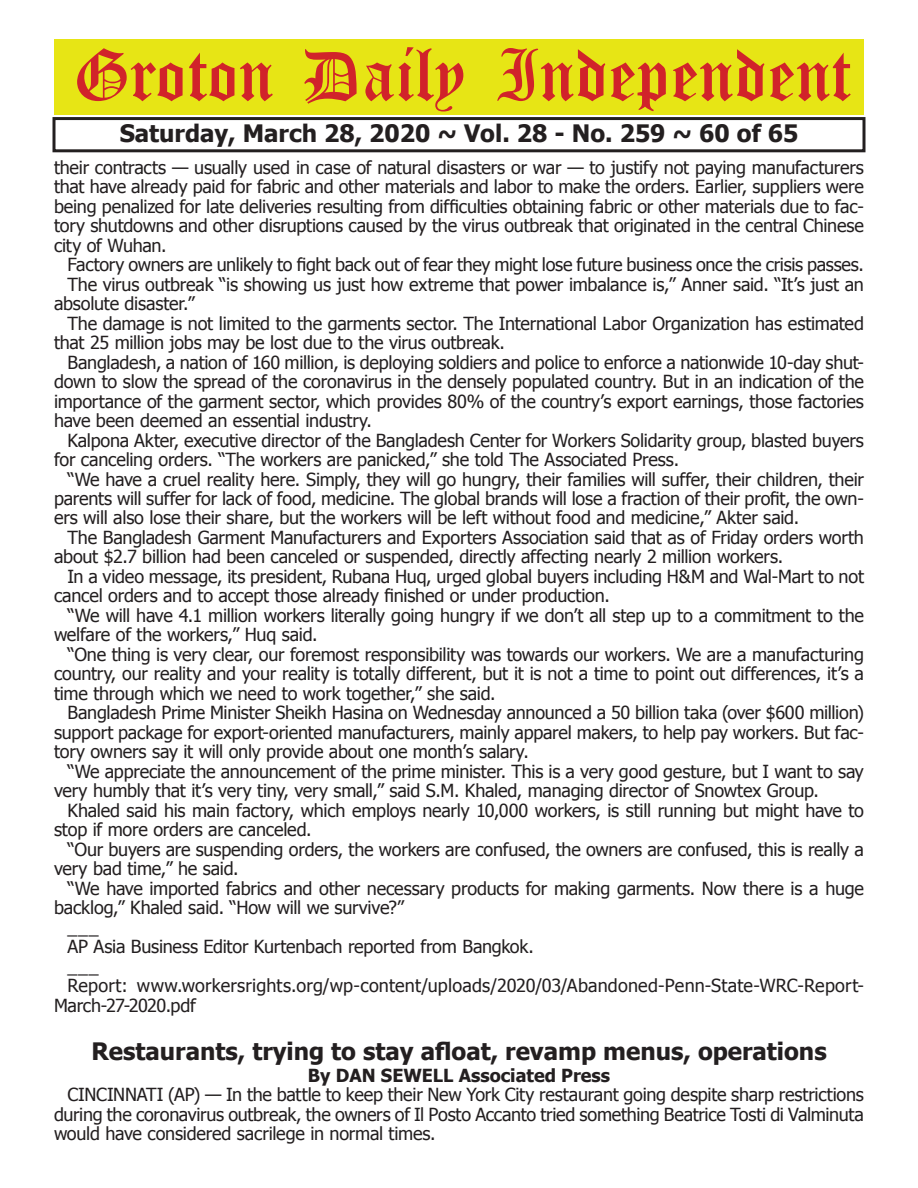
<style>
.page{position:relative;width:918px;height:1188px;background:#fff}
.page>*{position:absolute;margin:0;border:0;box-sizing:border-box;transform-origin:0 0}
.t1{font:54px "Old English Five";color:#d1232a}
.t2{font:700 24px "Tahoma";color:#231f20}
.t3{font:18px/19.5px "Tahoma";letter-spacing:-.01em;color:#231f20;text-align:justify}
.t4{font:18px "Tahoma";letter-spacing:.01em;color:#231f20}
.t5{font:700 18px "Tahoma";color:#231f20}
</style>
<div class="page">
<div style="left:52px;top:117px;width:814px;height:35px;border:3px solid #231f20"></div>
<div style="left:54px;top:40px;width:810px;height:75px;background:#e7e515"></div>
<h1 class="t1" style="left:73px;top:50px;width:779px">Groton Daily Independent</h1>
<h2 class="t2" style="left:120px;top:116px;width:680px">Saturday, March 28, 2020 ~ Vol. 28 - No. 259 ~ 60 of 65</h2>
<p class="t3" style="left:54px;top:156px;width:812px">their contracts — usually used in case of natural disasters or war — to justify not paying manufacturers that have already paid for fabric and other materials and labor to make the orders. Earlier, suppliers were being penalized for late deliveries resulting from difficulties obtaining fabric or other materials due to fac&shy;tory shutdowns and other disruptions caused by the virus outbreak that originated in the central Chinese city of Wuhan.</p>
<p class="t3" style="left:68px;top:254px;width:798px">Factory owners are unlikely to fight back out of fear they might lose future business once the crisis passes.</p>
<p class="t3" style="left:68px;top:273px;width:798px">The virus outbreak “is showing us just how extreme that power imbalance is,” Anner said. “It’s just an</p>
<p class="t3" style="left:54px;top:293px;width:142px">absolute disaster.”</p>
<p class="t3" style="left:68px;top:312px;width:798px">The damage is not limited to the garments sector. The International Labor Organization has estimated</p>
<p class="t3" style="left:54px;top:332px;width:453px">that 25 million jobs may be lost due to the virus outbreak.</p>
<p class="t3" style="left:68px;top:351px;width:798px">Bangladesh, a nation of 160 million, is deploying soldiers and police to enforce a nationwide 10-day shut-</p>
<p class="t3" style="left:54px;top:371px;width:811px">down to slow the spread of the coronavirus in the densely populated country. But in an indication of the</p>
<p class="t3" style="left:54px;top:390px;width:811px">importance of the garment sector, which provides 80% of the country’s export earnings, those factories</p>
<p class="t3" style="left:54px;top:410px;width:320px">have been deemed an essential industry.</p>
<p class="t3" style="left:68px;top:429px;width:798px">Kalpona Akter, executive director of the Bangladesh Center for Workers Solidarity group, blasted buyers</p>
<p class="t3" style="left:54px;top:449px;width:627px">for canceling orders. “The workers are panicked,” she told The Associated Press.</p>
<p class="t3" style="left:68px;top:468px;width:798px">“We have a cruel reality here. Simply, they will go hungry, their families will suffer, their children, their</p>
<p class="t3" style="left:54px;top:488px;width:812px">parents will suffer for lack of food, medicine. The global brands will lose a fraction of their profit, the own-</p>
<p class="t3" style="left:54px;top:507px;width:747px">ers will also lose their share, but the workers will be left without food and medicine,” Akter said.</p>
<p class="t3" style="left:68px;top:527px;width:798px">The Bangladesh Garment Manufacturers and Exporters Association said that as of Friday orders worth</p>
<p class="t3" style="left:54px;top:546px;width:731px">about $2.7 billion had been canceled or suspended, directly affecting nearly 2 million workers.</p>
<p class="t3" style="left:68px;top:566px;width:798px">In a video message, its president, Rubana Huq, urged global buyers including H&amp;M and Wal-Mart to not</p>
<p class="t3" style="left:54px;top:585px;width:557px">cancel orders and to accept those already finished or under production.</p>
<p class="t3" style="left:68px;top:605px;width:798px">“We will have 4.1 million workers literally going hungry if we don’t all step up to a commitment to the</p>
<p class="t3" style="left:54px;top:624px;width:265px">welfare of the workers,” Huq said.</p>
<p class="t3" style="left:68px;top:644px;width:798px">“One thing is very clear, our foremost responsibility was towards our workers. We are a manufacturing</p>
<p class="t3" style="left:54px;top:663px;width:812px">country, our reality and your reality is totally different, but it is not a time to point out differences, it’s a</p>
<p class="t3" style="left:54px;top:683px;width:443px">time through which we need to work together,” she said.</p>
<p class="t3" style="left:68px;top:702px;width:798px">Bangladesh Prime Minister Sheikh Hasina on Wednesday announced a 50 billion taka (over $600 million)</p>
<p class="t3" style="left:54px;top:722px;width:812px">support package for export-oriented manufacturers, mainly apparel makers, to help pay workers. But fac-</p>
<p class="t3" style="left:54px;top:741px;width:476px">tory owners say it will only provide about one month’s salary.</p>
<p class="t3" style="left:68px;top:761px;width:798px">“We appreciate the announcement of the prime minister. This is a very good gesture, but I want to say</p>
<p class="t3" style="left:54px;top:780px;width:766px">very humbly that it’s very tiny, very small,” said S.M. Khaled, managing director of Snowtex Group.</p>
<p class="t3" style="left:68px;top:800px;width:798px">Khaled said his main factory, which employs nearly 10,000 workers, is still running but might have to</p>
<p class="t3" style="left:54px;top:819px;width:259px">stop if more orders are canceled.</p>
<p class="t3" style="left:68px;top:839px;width:798px">“Our buyers are suspending orders, the workers are confused, the owners are confused, this is really a</p>
<p class="t3" style="left:54px;top:858px;width:186px">very bad time,” he said.</p>
<p class="t3" style="left:68px;top:878px;width:798px">“We have imported fabrics and other necessary products for making garments. Now there is a huge</p>
<p class="t3" style="left:54px;top:897px;width:352px">backlog,” Khaled said. “How will we survive?”</p>
<p class="t3" style="left:68px;top:917px;width:33px">___</p>
<p class="t3" style="left:68px;top:936px;width:468px">AP Asia Business Editor Kurtenbach reported from Bangkok.</p>
<p class="t3" style="left:68px;top:956px;width:33px">___</p>
<p class="t4" style="left:68px;top:974px;width:798px">Report: www.workersrights.org/wp-content/uploads/2020/03/Abandoned-Penn-State-WRC-Report-</p>
<p class="t3" style="left:54px;top:995px;width:143px">March-27-2020.pdf</p>
<h2 class="t2" style="left:92px;top:1035px;width:737px">Restaurants, trying to stay afloat, revamp menus, operations</h2>
<p class="t5" style="left:308px;top:1063px;width:304px">By DAN SEWELL Associated Press</p>
<p class="t3" style="left:54px;top:1084px;width:811px;text-indent:14px">CINCINNATI (AP) — In the battle to keep their New York City restaurant going despite sharp restrictions during the coronavirus outbreak, the owners of Il Posto Accanto tried something Beatrice Tosti di Valminuta would have considered sacrilege in normal times.</p>
</div>
